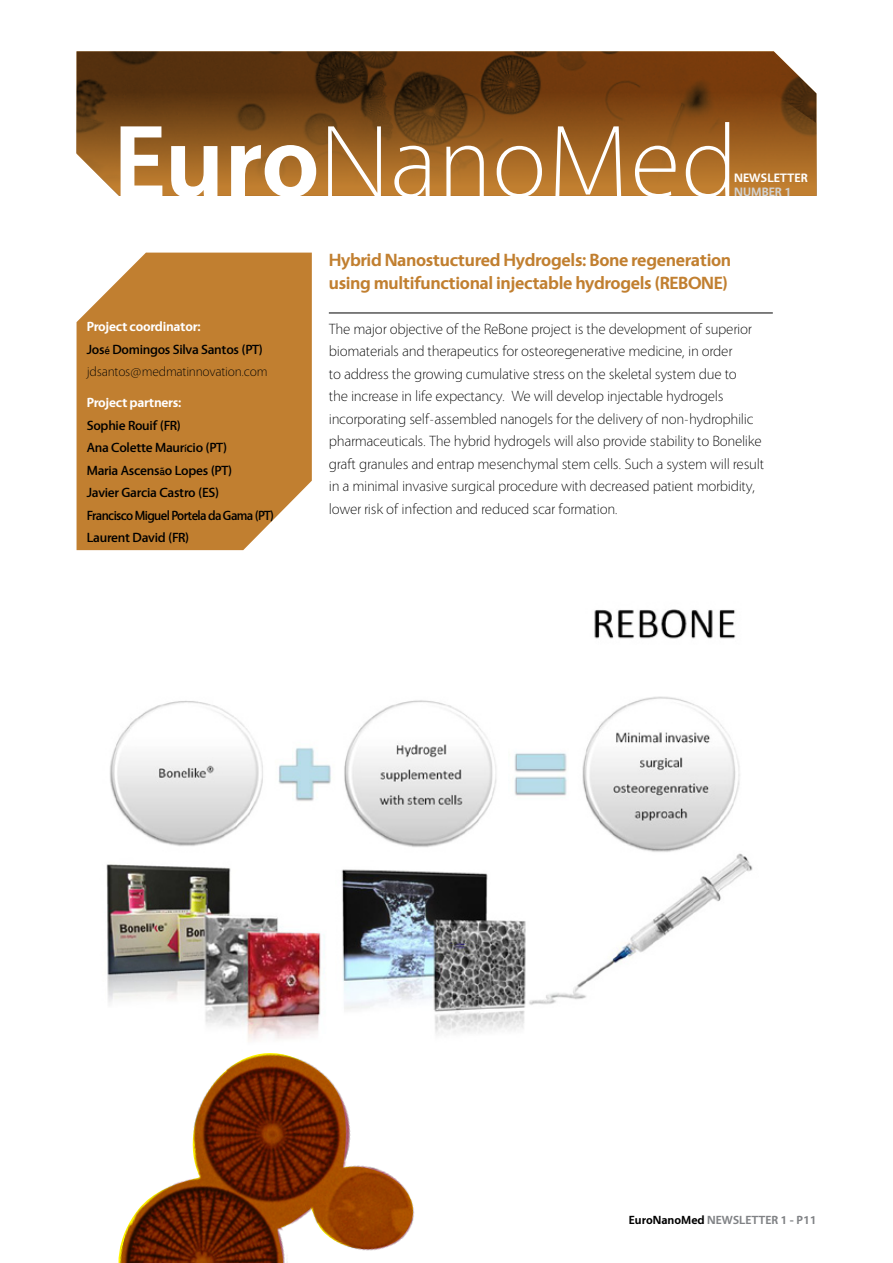
<style>
.page{position:relative;width:893px;height:1263px;background:#fff}
.page>*{position:absolute;margin:0;border:0;box-sizing:border-box;transform-origin:0 0}
.t1{font:300 103.5px "Vegur";color:#fff}
.t2{font:700 18px/22.5px "Vegur";letter-spacing:-.02em;color:#c17f30}
.t3{font:300 15px/22.5px "Vegur";letter-spacing:-.02em;color:#000}
.t4{font:500 13.5px/22.5px "Vegur";letter-spacing:-.02em;color:#000}
.t5{font:300 13.5px/22.5px "Vegur";letter-spacing:-.02em;color:#000}
.t6{font:700 13.5px "Vegur";letter-spacing:-.02em;color:#fff}
.t7{font:700 12.45px "Vegur";color:#fff}
.t8{font:700 12.45px "Vegur";color:#d1d3d4}
.t9{font:700 12px "Vegur";color:#808285}
.s1{font-weight:700}
.s2{font-weight:700;color:#fff}
.s3{font-weight:500}
.s4{font-family:"Win Soft Pro";font-weight:500}
.s5{font-family:"Win Soft Pro"}
.s6{color:#000}
</style>
<div class="page">
<svg style="left:77px;top:253px;width:235px;height:297px;background:#c5873e"></svg>
<hr style="left:329px;top:313px;width:444px;height:1px;background:#000">
<img style="left:106px;top:609px;width:647px;height:424px">
<img style="left:106px;top:1010px;width:353px;height:25px">
<svg style="left:106px;top:1028px;width:327px;height:235px"></svg>
<img style="left:77px;top:51px;width:739px;height:42px">
<svg style="left:77px;top:93px;width:739px;height:103px;background:#945d22"></svg>
<h1 class="t1" style="left:114px;top:112px;width:626px"><span class="s1">Euro</span>NanoMed</h1>
<p class="t7" style="left:734px;top:171px;width:75px">NEWSLETTER</p>
<p class="t8" style="left:734px;top:185px;width:59px">NUMBER 1</p>
<p class="t5" style="left:87px;top:316px;width:182px"><span class="s2">Project coordinator:<br></span><span class="s3">Jos</span><span class="s4">é</span> <span class="s3">Domingos Silva Santos (PT) </span>jdsantos@medmatinnovation.com</p>
<p class="t6" style="left:87px;top:395px;width:96px">Project partners:</p>
<p class="t4" style="left:87px;top:414px;width:189px">Sophie Rouif (FR)<br>Ana Colette Maur<span class="s5">í</span>cio (PT)<br>Maria Ascens<span class="s5">ã</span>o Lopes (PT)<br>Javier Garcia Castro (ES)<br>Francisco Miguel Portela da Gama (PT)<br>Laurent David (FR)</p>
<p class="t2" style="left:329px;top:249px;width:404px">Hybrid Nanostuctured Hydrogels: Bone regeneration using multifunctional injectable hydrogels (REBONE)</p>
<p class="t3" style="left:329px;top:318px;width:437px">The major objective of the ReBone project is the development of superior biomaterials and therapeutics for osteoregenerative medicine, in order<br>to address the growing cumulative stress on the skeletal system due to<br>the increase in life expectancy. We will develop injectable hydrogels incorporating self-assembled nanogels for the delivery of non-hydrophilic pharmaceuticals. The hybrid hydrogels will also provide stability to Bonelike graft granules and entrap mesenchymal stem cells. Such a system will result in a minimal invasive surgical procedure with decreased patient morbidity, lower risk of infection and reduced scar formation.</p>
<p class="t9" style="left:629px;top:1213px;width:189px"><span class="s6">EuroNanoMed</span> NEWSLETTER 1 - P11</p>
</div>
